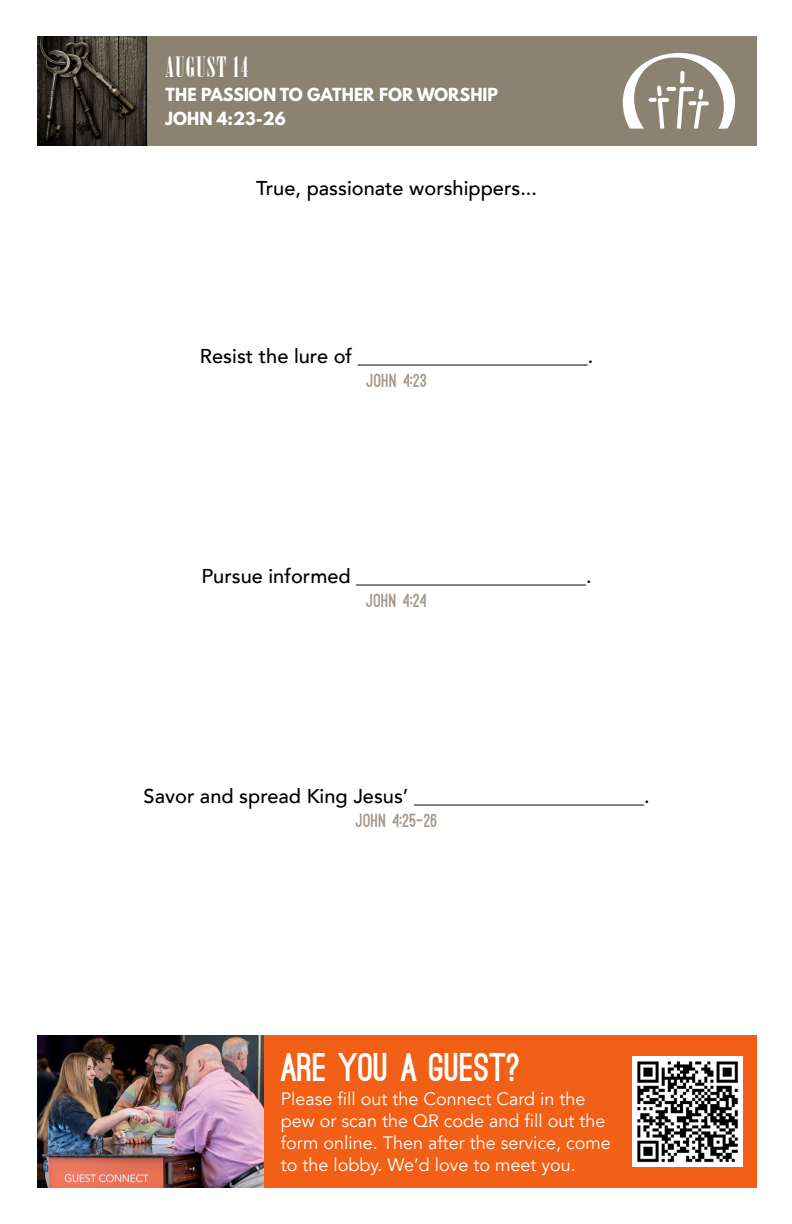
<style>
.page{position:relative;width:792px;height:1224px;background:#fff}
.page>*{position:absolute;margin:0;border:0;box-sizing:border-box;transform-origin:0 0}
.t1{font:900 38px "Ostrich Sans";color:#fff}
.t2{font:28px "Onyx";letter-spacing:.05em;color:#fff}
.t3{font:500 20px "Avenir LT";color:#000}
.t4{font:18px/22px "Avenir LT";color:#fff}
.t5{font:900 18px "Ostrich Sans";letter-spacing:.02em;color:#a7988b}
.t6{font:700 16px "League Spartan";color:#fff}
</style>
<div class="page">
<div style="left:38px;top:1035px;width:719px;height:153px;background:#f25f16"></div>
<img style="left:38px;top:1035px;width:225px;height:153px">
<img style="left:632px;top:1057px;width:110px;height:110px">
<img style="left:38px;top:36px;width:110px;height:110px">
<div style="left:148px;top:36px;width:609px;height:110px;background:#8b8271"></div>
<svg style="left:623px;top:53px;width:112px;height:76px"></svg>
<p class="t2" style="left:166px;top:51px;width:84px">AUGUST 14</p>
<p class="t6" style="left:166px;top:82px;width:334px">THE PASSION TO GATHER FOR WORSHIP</p>
<p class="t6" style="left:166px;top:106px;width:122px">JOHN 4:23-26</p>
<p class="t3" style="left:256px;top:177px;width:282px">True, passionate worshippers...</p>
<p class="t3" style="left:200px;top:345px;width:395px">Resist the lure of _______________________.</p>
<p class="t5" style="left:366px;top:374px;width:62px">JOHN 4:23</p>
<p class="t3" style="left:201px;top:565px;width:392px">Pursue informed _______________________.</p>
<p class="t5" style="left:366px;top:594px;width:62px">JOHN 4:24</p>
<p class="t3" style="left:144px;top:785px;width:508px">Savor and spread King Jesus’ _______________________.</p>
<p class="t5" style="left:356px;top:814px;width:83px">JOHN 4:25-26</p>
<p class="t1" style="left:281px;top:1053px;width:241px">ARE YOU A GUEST?</p>
<p class="t4" style="left:281px;top:1088px;width:332px">Please fill out the Connect Card in the pew or scan the QR code and fill out the form online. Then after the service, come to the lobby. We’d love to meet you.</p>
</div>
